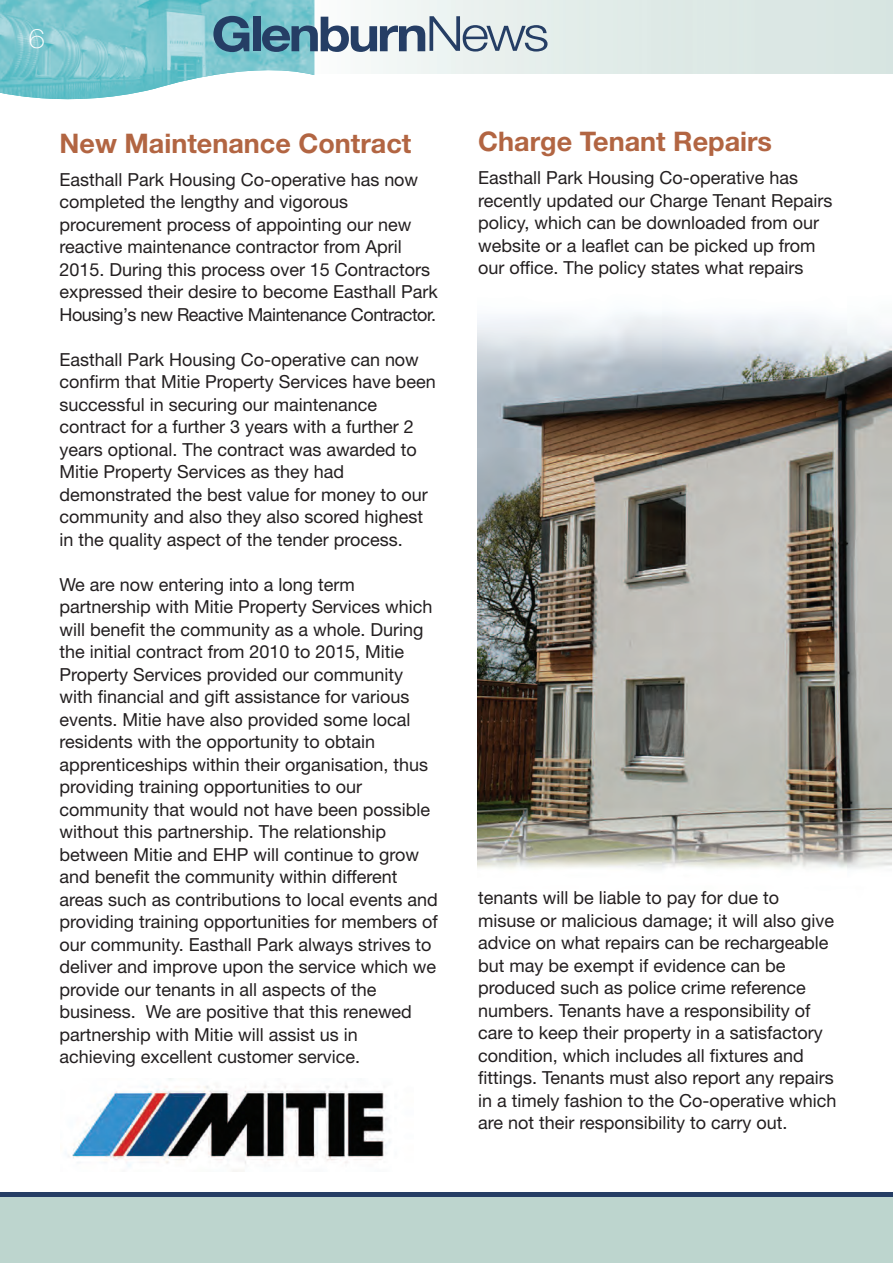
<style>
.page{position:relative;width:893px;height:1263px;background:#fff}
.page>*{position:absolute;margin:0;border:0;box-sizing:border-box;transform-origin:0 0}
.t1{font:700 48.45px "Helvetica Neue";letter-spacing:-.055em;color:#253e65;scale:1.12 1}
.t2{font:700 27px "Helvetica Neue";color:#b26542}
.t3{font:100 27px "Helvetica Neue";color:#fff;scale:1.1 1}
.t4{font:18px/22.5px "Helvetica Neue";color:#231f20}
.s1{font-weight:300}
</style>
<div class="page">
<div style="left:0;top:1193px;width:893px;height:70px;background:#253e65"></div>
<div style="left:0;top:1197px;width:893px;height:66px;background:#bdd5ce"></div>
<img style="left:0;top:0;width:314px;height:99px">
<img style="left:68px;top:1079px;width:322px;height:93px">
<img style="left:478px;top:312px;width:413px;height:557px">
<h2 class="t3" style="left:29px;top:29px;width:17px">6</h2>
<h1 class="t1" style="left:211px;top:17px;width:303px">Glenburn<span class="s1">News</span></h1>
<h2 class="t2" style="left:60px;top:134px;width:353px">New Maintenance Contract</h2>
<p class="t4" style="left:60px;top:170px;width:380px">Easthall Park Housing Co-operative has now completed the lengthy and vigorous procurement process of appointing our new reactive maintenance contractor from April 2015. During this process over 15 Contractors expressed their desire to become Easthall Park Housing’s new Reactive Maintenance Contractor.</p>
<p class="t4" style="left:60px;top:350px;width:378px">Easthall Park Housing Co-operative can now confirm that Mitie Property Services have been successful in securing our maintenance contract for a further 3 years with a further 2 years optional. The contract was awarded to Mitie Property Services as they had demonstrated the best value for money to our community and also they also scored highest in the quality aspect of the tender process.</p>
<p class="t4" style="left:60px;top:575px;width:380px">We are now entering into a long term partnership with Mitie Property Services which will benefit the community as a whole. During the initial contract from 2010 to 2015, Mitie Property Services provided our community with financial and gift assistance for various events. Mitie have also provided some local residents with the opportunity to obtain apprenticeships within their organisation, thus providing training opportunities to our community that would not have been possible without this partnership. The relationship between Mitie and EHP will continue to grow and benefit the community within different areas such as contributions to local events and providing training opportunities for members of our community. Easthall Park always strives to deliver and improve upon the service which we provide our tenants in all aspects of the business. We are positive that this renewed partnership with Mitie will assist us in achieving excellent customer service.</p>
<h2 class="t2" style="left:478px;top:132px;width:295px">Charge Tenant Repairs</h2>
<p class="t4" style="left:478px;top:168px;width:356px">Easthall Park Housing Co-operative has recently updated our Charge Tenant Repairs policy, which can be downloaded from our website or a leaflet can be picked up from our office. The policy states what repairs</p>
<p class="t4" style="left:478px;top:888px;width:360px">tenants will be liable to pay for due to misuse or malicious damage; it will also give advice on what repairs can be rechargeable but may be exempt if evidence can be produced such as police crime reference numbers. Tenants have a responsibility of care to keep their property in a satisfactory condition, which includes all fixtures and fittings. Tenants must also report any repairs in a timely fashion to the Co-operative which are not their responsibility to carry out.</p>
</div>
